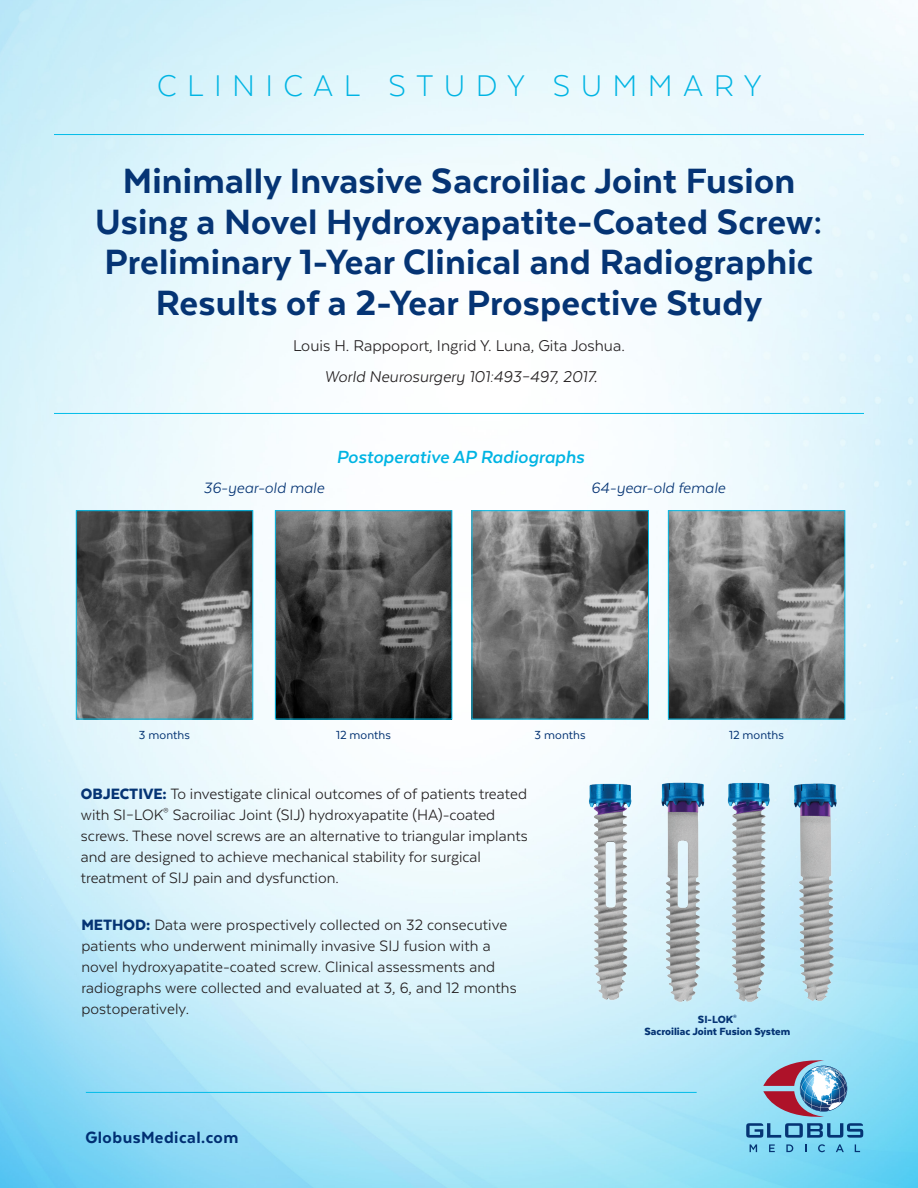
<style>
.page{position:relative;width:918px;height:1188px;background:#fff}
.page>*{position:absolute;margin:0;border:0;box-sizing:border-box;transform-origin:0 0}
.t1{font:800 40.5px/40.5px "Texta";letter-spacing:.005em;color:#053474;text-align:center}
.t2{font:300 34.5px "Texta";letter-spacing:.3em;color:#00b4e3}
.t3{font:italic 700 20.25px "Texta";color:#00b4e3}
.t4{font:800 18.75px "Texta";letter-spacing:.025em;color:#002f73}
.t5{font:18px "Texta";color:#231f20}
.t6{font:italic 18px "Texta";color:#231f20}
.t7{font:17.25px/21px "Texta";color:#231f20}
.t8{font:italic 17.25px "Texta";color:#053474}
.t9{font:13.5px "Texta";color:#053474}
.t10{font:900 12px "Texta";color:#053474}
.s1{font-weight:900;color:#053474}
</style>
<div class="page">
<img style="left:0;top:0;width:918px;height:1188px">
<svg style="left:750px;top:1144px;width:7px;height:8px"></svg>
<svg style="left:769px;top:1144px;width:6px;height:8px"></svg>
<svg style="left:786px;top:1144px;width:7px;height:8px"></svg>
<svg style="left:818px;top:1144px;width:7px;height:8px"></svg>
<svg style="left:836px;top:1144px;width:8px;height:8px"></svg>
<svg style="left:855px;top:1144px;width:5px;height:8px"></svg>
<svg style="left:746px;top:1060px;width:117px;height:78px;background:#84a8c5"></svg>
<hr style="left:54px;top:134px;width:810px;height:1px;background:#02bce8">
<hr style="left:54px;top:413px;width:810px;height:1px;background:#02bce8">
<hr style="left:86px;top:1092px;width:611px;height:1px;background:#02bce8">
<img style="left:78px;top:512px;width:173px;height:205px">
<div style="left:76px;top:510px;width:177px;height:209px;border:1px solid #02bce8"></div>
<img style="left:474px;top:512px;width:173px;height:205px">
<div style="left:472px;top:510px;width:177px;height:209px;border:1px solid #02bce8"></div>
<img style="left:277px;top:512px;width:173px;height:205px">
<div style="left:275px;top:510px;width:177px;height:209px;border:1px solid #02bce8"></div>
<img style="left:670px;top:512px;width:173px;height:205px">
<div style="left:668px;top:510px;width:177px;height:209px;border:1px solid #02bce8"></div>
<img style="left:572px;top:770px;width:70px;height:250px">
<img style="left:716px;top:770px;width:67px;height:251px">
<img style="left:645px;top:770px;width:71px;height:252px">
<img style="left:780px;top:770px;width:71px;height:248px">
<p class="t2" style="left:157px;top:68px;width:607px">CLINICAL STUDY SUMMARY</p>
<p class="t1" style="left:95px;top:160px;width:729px">Minimally Invasive Sacroiliac Joint Fusion Using a Novel Hydroxyapatite-Coated Screw:<br>Preliminary 1-Year Clinical and Radiographic Results of a 2-Year Prospective Study</p>
<p class="t5" style="left:293px;top:336px;width:333px">Louis H. Rappoport, Ingrid Y. Luna, Gita Joshua.</p>
<p class="t6" style="left:324px;top:367px;width:275px">World Neurosurgery 101:493–497, 2017.</p>
<p class="t3" style="left:337px;top:447px;width:249px">Postoperative AP Radiographs</p>
<p class="t8" style="left:204px;top:479px;width:122px">36-year-old male</p>
<p class="t8" style="left:591px;top:479px;width:136px">64-year-old female</p>
<p class="t9" style="left:139px;top:728px;width:52px">3 months</p>
<p class="t9" style="left:336px;top:728px;width:56px">12 months</p>
<p class="t9" style="left:535px;top:728px;width:52px">3 months</p>
<p class="t9" style="left:729px;top:728px;width:56px">12 months</p>
<p class="t7" style="left:81px;top:783px;width:448px"><span class="s1">OBJECTIVE:</span> To investigate clinical outcomes of of patients treated with SI–LOK<sup>®</sup> Sacroiliac Joint (SIJ) hydroxyapatite (HA)-coated screws. These novel screws are an alternative to triangular implants and are designed to achieve mechanical stability for surgical treatment of SIJ pain and dysfunction.</p>
<p class="t7" style="left:81px;top:914px;width:437px"><span class="s1">METHOD:</span> Data were prospectively collected on 32 consecutive patients who underwent minimally invasive SIJ fusion with a novel hydroxyapatite-coated screw. Clinical assessments and radiographs were collected and evaluated at 3, 6, and 12 months postoperatively.</p>
<p class="t4" style="left:85px;top:1128px;width:155px">GlobusMedical.com</p>
<p class="t10" style="left:698px;top:1013px;width:40px">SI-LOK<sup>®</sup></p>
<p class="t10" style="left:644px;top:1025px;width:148px">Sacroiliac Joint Fusion System</p>
</div>
